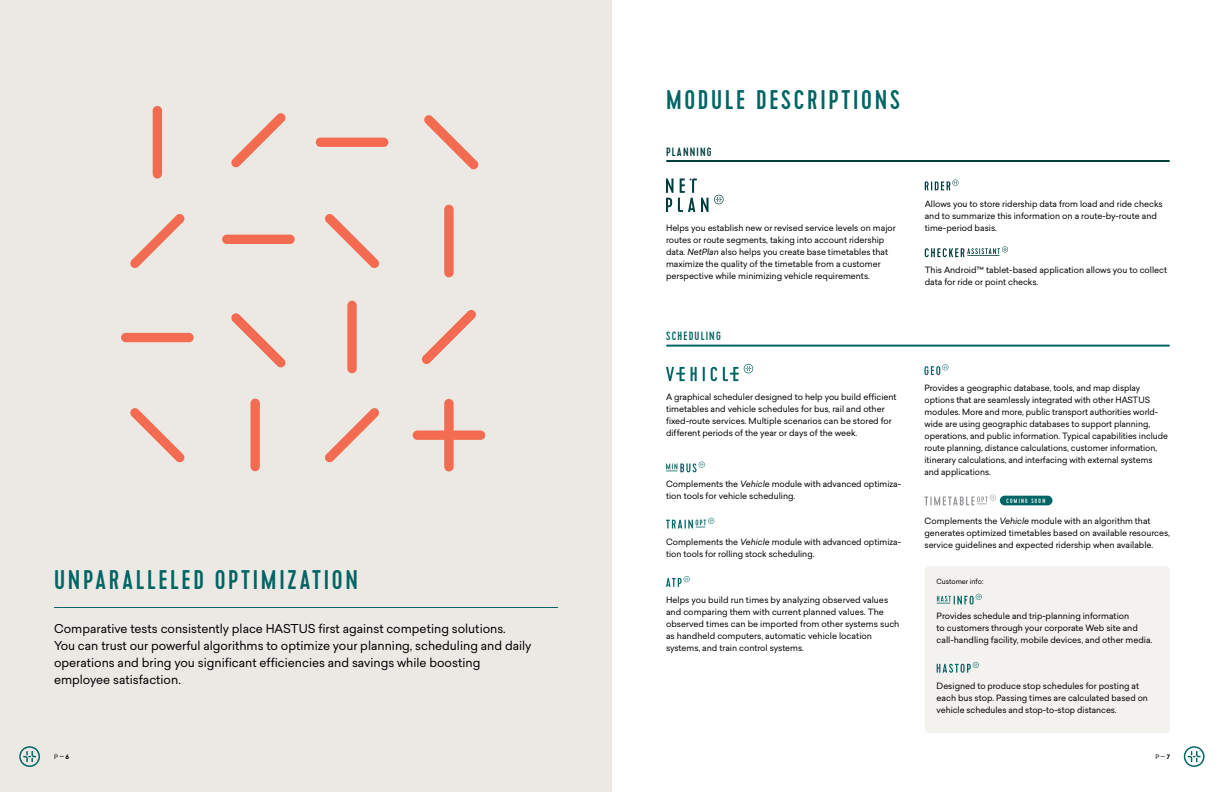
<style>
.page{position:relative;width:1224px;height:792px;background:#fff}
.page>*{position:absolute;margin:0;border:0;box-sizing:border-box;transform-origin:0 0}
.t1{font:500 27px "Cervo";letter-spacing:.1em;color:#006565}
.t2{font:12px/17px "Sailec";color:#000}
.t3{font:500 12px "Cervo";letter-spacing:.095em;color:#006565}
.t4{font:500 12px "Cervo";letter-spacing:.095em;color:#003e3d}
.t5{font:8.5px/12px "Sailec";color:#000}
.t6{font:7px "Sailec";color:#000}
.t7{font:500 6.3px "Cervo";letter-spacing:.2em;color:#fff}
.t8{font:6px "Sailec";color:#000}
.s1{font-style:italic}
.s2{font-weight:700}
</style>
<div class="page">
<div style="left:0;top:0;width:612px;height:792px;background:#ece9e5"></div>
<hr style="left:54px;top:607px;width:504px;height:1px;background:#006565">
<div style="left:153px;top:106px;width:9px;height:73px;background:#f36c52;border-radius:5px"></div>
<div style="left:347px;top:301px;width:10px;height:72px;background:#f36c52;border-radius:5px"></div>
<div style="left:250px;top:399px;width:10px;height:72px;background:#f36c52;border-radius:5px"></div>
<div style="left:444px;top:205px;width:10px;height:72px;background:#f36c52;border-radius:5px"></div>
<svg style="left:130px;top:214px;width:55px;height:54px"></svg>
<div style="left:121px;top:333px;width:73px;height:9px;background:#f36c52;border-radius:5px"></div>
<div style="left:316px;top:138px;width:72px;height:9px;background:#f36c52;border-radius:5px"></div>
<svg style="left:130px;top:408px;width:55px;height:55px"></svg>
<svg style="left:424px;top:115px;width:55px;height:55px"></svg>
<svg style="left:325px;top:214px;width:54px;height:54px"></svg>
<svg style="left:325px;top:408px;width:54px;height:55px"></svg>
<svg style="left:421px;top:310px;width:55px;height:54px"></svg>
<svg style="left:231px;top:113px;width:55px;height:55px"></svg>
<div style="left:222px;top:235px;width:73px;height:9px;background:#f36c52;border-radius:5px"></div>
<div style="left:413px;top:431px;width:72px;height:9px;background:#f36c52;border-radius:5px"></div>
<div style="left:444px;top:399px;width:10px;height:73px;background:#f36c52;border-radius:5px"></div>
<svg style="left:231px;top:313px;width:55px;height:55px"></svg>
<hr style="left:667px;top:160px;width:502px;height:2px;background:#003e3d">
<svg style="left:666px;top:179px;width:58px;height:33px"></svg>
<svg style="left:925px;top:180px;width:34px;height:10px"></svg>
<svg style="left:925px;top:246px;width:83px;height:11px"></svg>
<hr style="left:967px;top:255px;width:33px;height:1px;background:#003e3d">
<svg style="left:924px;top:364px;width:24px;height:11px"></svg>
<svg style="left:924px;top:495px;width:72px;height:10px"></svg>
<div style="left:1000px;top:496px;width:53px;height:9px;background:#006565;border-radius:5px"></div>
<hr style="left:667px;top:345px;width:502px;height:2px;background:#006565">
<svg style="left:691px;top:367px;width:6px;height:14px"></svg>
<svg style="left:703px;top:367px;width:2px;height:14px"></svg>
<svg style="left:711px;top:367px;width:6px;height:14px"></svg>
<svg style="left:723px;top:364px;width:30px;height:17px"></svg>
<svg style="left:666px;top:367px;width:19px;height:14px"></svg>
<svg style="left:666px;top:462px;width:39px;height:10px"></svg>
<svg style="left:666px;top:518px;width:48px;height:11px"></svg>
<svg style="left:666px;top:576px;width:24px;height:11px"></svg>
<div style="left:925px;top:566px;width:245px;height:167px;background:#f4f2ef;border-radius:4px"></div>
<svg style="left:937px;top:594px;width:45px;height:11px"></svg>
<svg style="left:937px;top:662px;width:42px;height:11px"></svg>
<svg style="left:1184px;top:746px;width:21px;height:21px"></svg>
<svg style="left:19px;top:746px;width:21px;height:21px"></svg>
<h1 class="t1" style="left:666px;top:84px;width:235px">MODULE DESCRIPTIONS</h1>
<h1 class="t1" style="left:54px;top:564px;width:305px">UNPARALLELED OPTIMIZATION</h1>
<p class="t2" style="left:54px;top:620px;width:479px">Comparative tests consistently place HASTUS first against competing solutions.<br>You can trust our powerful algorithms to optimize your planning, scheduling and daily operations and bring you significant efficiencies and savings while boosting employee satisfaction.</p>
<h2 class="t4" style="left:666px;top:145px;width:47px">PLANNING</h2>
<p class="t5" style="left:666px;top:221px;width:231px">Helps you establish new or revised service levels on major routes or route segments, taking into account ridership data. <span class="s1">NetPlan</span> also helps you create base timetables that maximize the quality of the timetable from a customer perspective while minimizing vehicle requirements.</p>
<h2 class="t3" style="left:666px;top:329px;width:56px">SCHEDULING</h2>
<p class="t5" style="left:666px;top:391px;width:232px">A graphical scheduler designed to help you build efficient timetables and vehicle schedules for bus, rail and other fixed-route services. Multiple scenarios can be stored for different periods of the year or days of the week.</p>
<p class="t5" style="left:666px;top:477px;width:237px">Complements the <span class="s1">Vehicle</span> module with advanced optimiza&shy;tion tools for vehicle scheduling.</p>
<p class="t5" style="left:666px;top:536px;width:237px">Complements the <span class="s1">Vehicle</span> module with advanced optimiza&shy;tion tools for rolling stock scheduling.</p>
<p class="t5" style="left:666px;top:594px;width:235px">Helps you build run times by analyzing observed values and comparing them with current planned values. The observed times can be imported from other systems such as handheld computers, automatic vehicle location systems, and train control systems.</p>
<p class="t5" style="left:925px;top:197px;width:239px">Allows you to store ridership data from load and ride checks and to summarize this information on a route-by-route and time-period basis.</p>
<p class="t5" style="left:925px;top:263px;width:244px">This Android™ tablet-based application allows you to collect data for ride or point checks.</p>
<p class="t5" style="left:924px;top:382px;width:245px">Provides a geographic database, tools, and map display options that are seamlessly integrated with other HASTUS modules. More and more, public transport authorities world&shy;wide are using geographic databases to support planning, operations, and public information. Typical capabilities include route planning, distance calculations, customer information, itinerary calculations, and interfacing with external systems and applications.</p>
<p class="t7" style="left:1006px;top:497px;width:40px">COMING SOON</p>
<p class="t5" style="left:924px;top:515px;width:247px">Complements the <span class="s1">Vehicle</span> module with an algorithm that generates optimized timetables based on available resources, service guidelines and expected ridership when available.</p>
<p class="t6" style="left:936px;top:576px;width:49px">Customer info:</p>
<p class="t5" style="left:937px;top:609px;width:217px">Provides schedule and trip-planning information<br>to customers through your corporate Web site and call-handling facility, mobile devices, and other media.</p>
<p class="t5" style="left:937px;top:680px;width:213px">Designed to produce stop schedules for posting at each bus stop. Passing times are calculated based on vehicle schedules and stop-to-stop distances.</p>
<p class="t8" style="left:54px;top:753px;width:17px">P — <span class="s2">6</span></p>
<p class="t8" style="left:1155px;top:753px;width:16px">P — <span class="s2">7</span></p>
</div>
